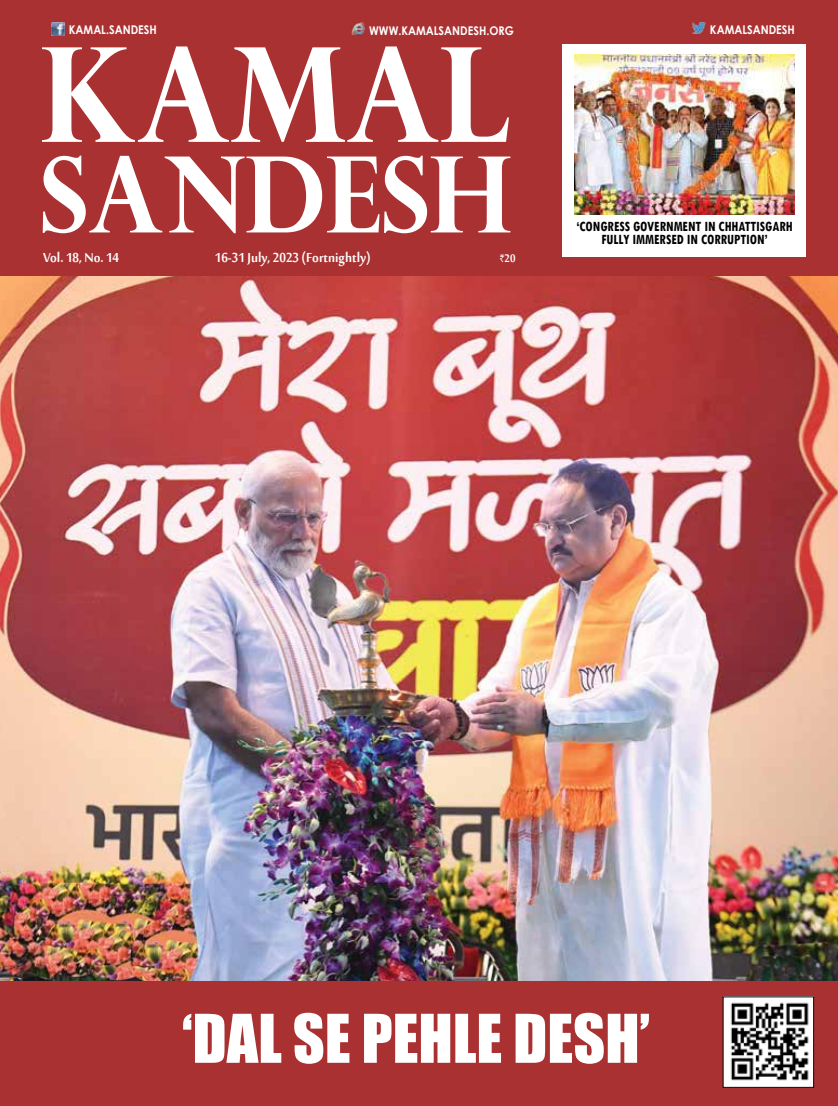
<style>
.page{position:relative;width:838px;height:1106px;background:#fff}
.page>*{position:absolute;margin:0;border:0;box-sizing:border-box;transform-origin:0 0}
.t1{font:61.95px "Impact";color:#fff}
.t2{font:700 18px "Sakkal Majalla";color:#fff;scale:.9 1}
.t3{font:700 condensed 15px/12.6px "Tw Cen";color:#000;text-align:center;scale:.92 1}
.t4{font:700 15px "Sakkal Majalla";color:#fff;scale:.9 1}
.t5{font:700 12px "Century Gothic";color:#fff;scale:.9 1}
.s1{font-family:"Rupee";font-weight:400;font-size:10.5px}
</style>
<div class="page">
<div style="left:0;top:0;width:838px;height:289px;background:#aa3132"></div>
<svg style="left:52px;top:23px;width:12px;height:13px"></svg>
<svg style="left:351px;top:23px;width:13px;height:13px"></svg>
<svg style="left:692px;top:23px;width:13px;height:10px"></svg>
<div style="left:562px;top:44px;width:244px;height:213px;background:#fff"></div>
<img style="left:574px;top:55px;width:220px;height:160px">
<svg style="left:43px;top:156px;width:467px;height:77px"></svg>
<svg style="left:42px;top:46px;width:467px;height:96px"></svg>
<img style="left:0;top:276px;width:838px;height:705px">
<div style="left:0;top:981px;width:838px;height:125px;background:#aa3132"></div>
<img style="left:725px;top:998px;width:87px;height:87px">
<p class="t5" style="left:69px;top:20px;width:17px">KAMAL</p>
<p class="t5" style="left:106px;top:20px;width:19px">.SANDESH</p>
<p class="t5" style="left:369px;top:21px;width:45px">WWW.KAMALSANDESH</p>
<p class="t5" style="left:486px;top:21px;width:32px">.ORG</p>
<p class="t5" style="left:710px;top:20px;width:17px">KAMAL</p>
<p class="t5" style="left:747px;top:20px;width:15px">SANDESH</p>
<p class="t2" style="left:43px;top:247px;width:86px">Vol. 18, No. 14</p>
<p class="t2" style="left:215px;top:247px;width:175px">16-31 July, 2023 (Fortnightly)</p>
<p class="t4" style="left:500px;top:249px;width:19px"><span class="s1">`</span>20</p>
<p class="t3" style="left:576px;top:220px;width:237px">‘CONGRESS GOVERNMENT IN CHHATTISGARH<br>FULLY IMMERSED IN CORRUPTION’</p>
<h1 class="t1" style="left:182px;top:990px;width:469px">‘DAL SE PEHLE DESH’</h1>
</div>
